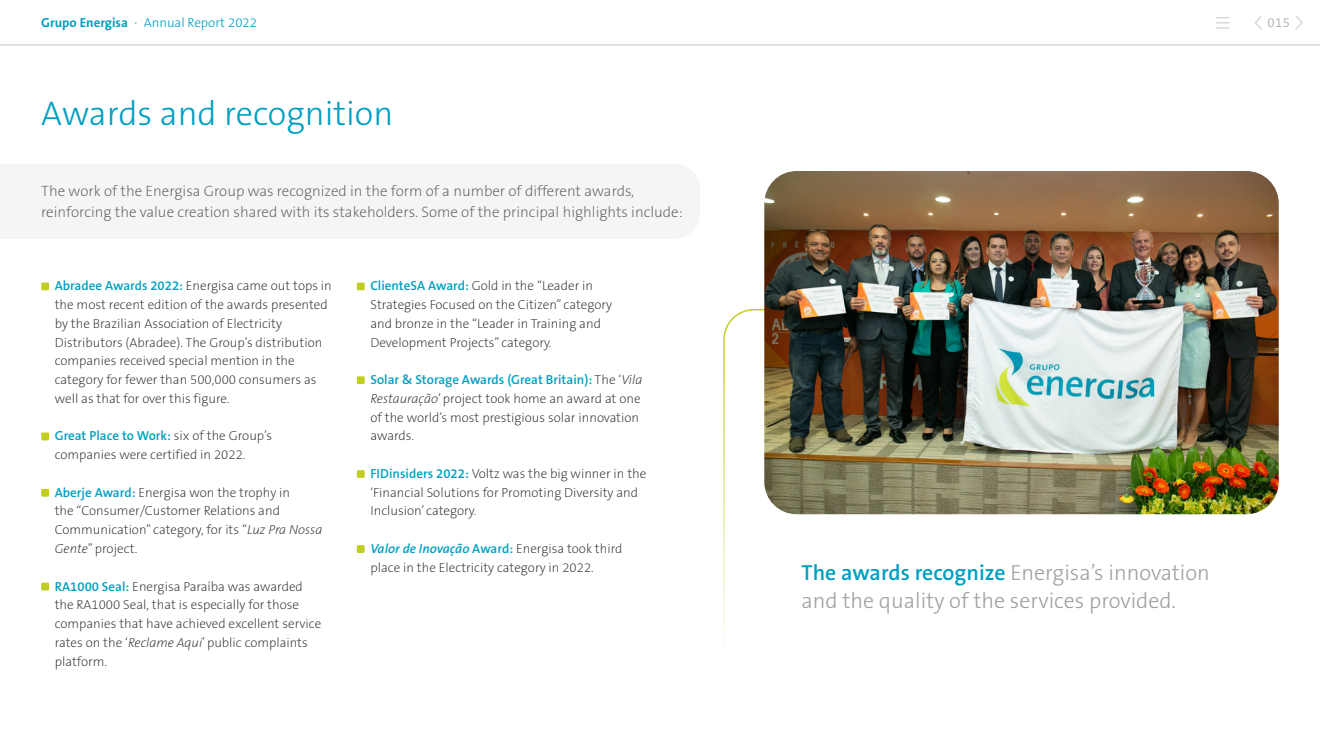
<style>
.page{position:relative;width:1320px;height:743px;background:#fff}
.page>*{position:absolute;margin:0;border:0;box-sizing:border-box;transform-origin:0 0}
.t1{font:300 34.38px "The Sans B3";color:#009fc2}
.t2{font:300 21.88px/28.1px "The Sans B3";color:#a0a0a0}
.t3{font:200 15px/21.9px "The Sans B2";color:#5e5e5e}
.t4{font:200 13.12px/18.8px "The Sans B2";color:#303030}
.t5{font:600 13.12px "The Sans B6";color:#009fc2}
.t6{font:300 13.12px "The Sans B3";color:#009fc2}
.t7{font:300 13.12px "The Sans B3";color:#a2a2a2}
.s1{font-family:"The Sans B7";font-weight:700}
.s2{font-family:"The Sans B6";font-weight:600;color:#009fc2}
.s3{font-family:"The Sans B2";font-weight:200;color:#303030}
.s4{font-style:italic}
.s5{font-family:"The Sans B2";font-weight:200;font-style:italic;color:#303030}
.s6{font-family:"The Sans B6";font-weight:600;font-style:italic;color:#009fc2}
</style>
<div class="page">
<div style="left:41px;top:282px;width:8px;height:8px;background:#c2cd23"></div>
<div style="left:41px;top:432px;width:8px;height:8px;background:#c2cd23"></div>
<div style="left:41px;top:489px;width:8px;height:7px;background:#c2cd23"></div>
<div style="left:41px;top:582px;width:8px;height:8px;background:#c2cd23"></div>
<div style="left:357px;top:282px;width:8px;height:8px;background:#c2cd23"></div>
<div style="left:357px;top:376px;width:8px;height:8px;background:#c2cd23"></div>
<div style="left:357px;top:470px;width:8px;height:8px;background:#c2cd23"></div>
<div style="left:357px;top:545px;width:8px;height:8px;background:#c2cd23"></div>
<svg style="left:723px;top:309px;width:287px;height:330px"></svg>
<img style="left:764px;top:171px;width:515px;height:343px">
<svg style="left:0;top:16px;width:1320px;height:30px"></svg>
<p class="t6" style="left:41px;top:16px;width:217px"><span class="s1">Grupo Energisa</span> · Annual Report 2022</p>
<p class="t7" style="left:1268px;top:16px;width:24px">015</p>
<h1 class="t1" style="left:41px;top:95px;width:354px">Awards and recognition</h1>
<p class="t3" style="left:41px;top:180px;width:643px">The work of the Energisa Group was recognized in the form of a number of different awards, reinforcing the value creation shared with its stakeholders. Some of the principal highlights include:</p>
<p class="t4" style="left:55px;top:277px;width:279px"><span class="s2">Abradee Awards 2022:</span> Energisa came out tops in the most recent edition of the awards presented by the Brazilian Association of Electricity Distributors (Abradee). The Group’s distribution companies received special mention in the category for fewer than 500,000 consumers as well as that for over this figure.</p>
<p class="t5" style="left:55px;top:429px;width:219px">Great Place to Work: <span class="s3">six of the Group’s</span></p>
<p class="t4" style="left:55px;top:446px;width:192px">companies were certified in 2022.</p>
<p class="t4" style="left:55px;top:483px;width:269px"><span class="s2">Aberje Award:</span> Energisa won the trophy in<br>the “Consumer/Customer Relations and Communication” category, for its “<span class="s4">Luz Pra Nossa Gente</span>” project.</p>
<p class="t4" style="left:55px;top:577px;width:268px"><span class="s2">RA1000 Seal:</span> Energisa Paraíba was awarded the RA1000 Seal, that is especially for those companies that have achieved excellent service rates on the ‘<span class="s4">Reclame Aqui</span>’ public complaints platform.</p>
<p class="t4" style="left:370px;top:277px;width:243px"><span class="s2">ClienteSA Award:</span> Gold in the “Leader in Strategies Focused on the Citizen” category and bronze in the “Leader in Training and Development Projects” category.</p>
<p class="t5" style="left:370px;top:373px;width:273px">Solar &amp; Storage Awards (Great Britain): <span class="s3">The ‘</span><span class="s5">Vila</span></p>
<p class="t4" style="left:370px;top:389px;width:272px"><span class="s4">Restauração</span>’ project took home an award at one of the world’s most prestigious solar innovation awards.</p>
<p class="t4" style="left:370px;top:464px;width:278px"><span class="s2">FIDinsiders 2022:</span> Voltz was the big winner in the ‘Financial Solutions for Promoting Diversity and<br>Inclusion’ category.</p>
<p class="t4" style="left:370px;top:539px;width:254px"><span class="s6">Valor de Inovação</span> <span class="s2">Award:</span> Energisa took third place in the Electricity category in 2022.</p>
<h2 class="t2" style="left:801px;top:559px;width:410px"><span class="s2">The awards recognize</span> Energisa’s innovation and the quality of the services provided.</h2>
</div>
